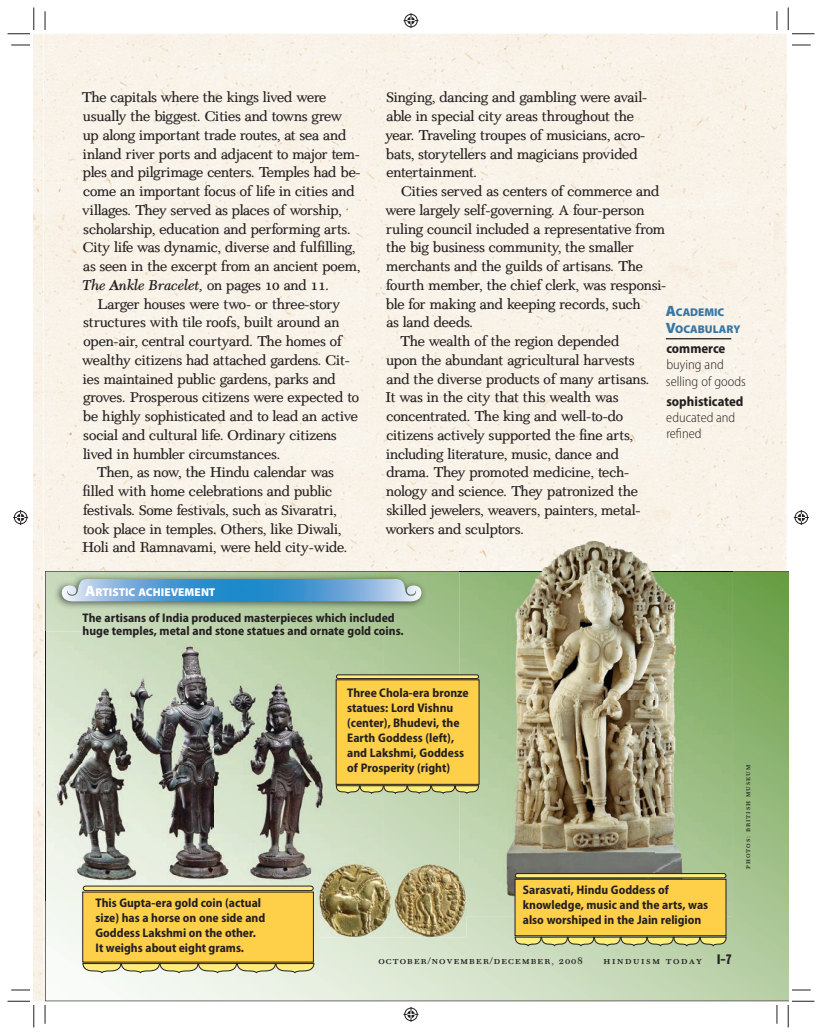
<style>
.page{position:relative;width:822px;height:1035px;background:#fff}
.page>*{position:absolute;margin:0;border:0;box-sizing:border-box;transform-origin:0 0}
.t1{font:15px/18.8px "A Quantum Leap";letter-spacing:-.015em;color:#231f20}
.t2{font:15px "A Quantum Leap";letter-spacing:.005em;color:#231f20}
.t3{font:300 semi-condensed 13.75px/16.2px "Myriad Pro";color:#231f20}
.t4{font:700 semi-condensed 13.75px "Myriad Pro";color:#231f20}
.t5{font:700 semi-condensed 12.5px/15px "Myriad Pro";color:#231f20}
.t6{font:900 11.38px "Myriad Pro";color:#fff}
.t7{font:900 11.25px/17.5px "Myriad Pro";color:#3876a1}
.t8{font:10px "A Quantum Leap Small Caps";letter-spacing:.1em;color:#231f20;scale:1.05 1}
.t9{font:10px "A Quantum Leap Small Caps";letter-spacing:.15em;color:#231f20;scale:1.05 1}
.t10{font:7.5px "A Quantum Leap Small Caps";letter-spacing:.125em;color:#231f20}
.s1{font-style:italic}
.s2{font-family:"A Quantum Leap Small Caps"}
.s3{font-size:15.12px}
.s4{font-size:15px}
.s5{font-family:"A Quantum Leap";font-weight:700;font-size:13.12px}
</style>
<div class="page">
<div style="left:34px;top:34px;width:10px;height:967px;background:#f9f2e8"></div>
<div style="left:45px;top:34px;width:741px;height:967px;background:#f9f3e8"></div>
<svg style="left:45px;top:571px;width:743px;height:430px"></svg>
<img style="left:459px;top:542px;width:272px;height:374px">
<img style="left:34px;top:631px;width:350px;height:269px">
<img style="left:319px;top:864px;width:147px;height:73px">
<img style="left:459px;top:864px;width:7px;height:52px">
<img style="left:319px;top:864px;width:65px;height:36px">
<img style="left:53px;top:573px;width:373px;height:37px">
<svg style="left:61px;top:579px;width:360px;height:22px"></svg>
<svg style="left:83px;top:886px;width:230px;height:5px"></svg>
<div style="left:83px;top:892px;width:230px;height:70px;background:#fecf48"></div>
<svg style="left:83px;top:963px;width:231px;height:10px"></svg>
<div style="left:336px;top:675px;width:142px;height:4px;border:1px solid #231f20;border-radius:2px"></div>
<div style="left:336px;top:680px;width:143px;height:104px;background:#fecf48"></div>
<svg style="left:336px;top:785px;width:142px;height:9px"></svg>
<hr style="left:515px;top:874px;width:210px;height:4px;background:#ffed7c;border-radius:2px">
<div style="left:515px;top:873px;width:210px;height:5px;border:1px solid #231f20;border-radius:2px"></div>
<div style="left:515px;top:879px;width:210px;height:57px;background:#fecf48"></div>
<div style="left:514px;top:879px;width:212px;height:57px;border:1px solid #231f20"></div>
<svg style="left:514px;top:937px;width:212px;height:10px"></svg>
<hr style="left:665px;top:338px;width:66px;height:1px;background:#231f20">
<svg style="left:11px;top:44px;width:19px;height:2px"></svg>
<svg style="left:792px;top:44px;width:18px;height:2px"></svg>
<svg style="left:11px;top:989px;width:19px;height:2px"></svg>
<svg style="left:792px;top:989px;width:18px;height:2px"></svg>
<svg style="left:44px;top:11px;width:2px;height:19px"></svg>
<svg style="left:44px;top:1005px;width:2px;height:19px"></svg>
<svg style="left:776px;top:11px;width:1px;height:19px"></svg>
<svg style="left:776px;top:1005px;width:1px;height:19px"></svg>
<svg style="left:8px;top:8px;width:27px;height:27px"></svg>
<svg style="left:8px;top:1001px;width:27px;height:27px"></svg>
<svg style="left:787px;top:8px;width:27px;height:27px"></svg>
<svg style="left:787px;top:1001px;width:27px;height:27px"></svg>
<svg style="left:403px;top:13px;width:15px;height:15px"></svg>
<svg style="left:403px;top:1007px;width:15px;height:15px"></svg>
<svg style="left:13px;top:510px;width:15px;height:15px"></svg>
<svg style="left:793px;top:510px;width:15px;height:15px"></svg>
<p class="t1" style="left:82px;top:90px;width:280px">The capitals where the kings lived were usually the biggest. Cities and towns grew<br>up along important trade routes, at sea and inland river ports and adjacent to major tem&shy;ples and pilgrimage centers. Temples had be&shy;come an important focus of life in cities and villages. They served as places of worship, scholarship, education and performing arts.<br>City life was dynamic, diverse and fulfilling, as seen in the excerpt from an ancient poem, <span class="s1">The Ankle Bracelet,</span> on pages <span class="s2">10</span> and <span class="s2">11</span>.</p>
<p class="t1" style="left:97px;top:296px;width:244px">Larger houses were two- or three-story</p>
<p class="t2" style="left:84px;top:316px;width:257px">structures with tile roofs, built around an</p>
<p class="t1" style="left:83px;top:333px;width:260px">open-air, central courtyard. The homes of</p>
<p class="t1" style="left:82px;top:352px;width:269px">wealthy citizens had attached gardens. Cit-</p>
<p class="t1" style="left:83px;top:371px;width:254px">ies maintained public gardens, parks and</p>
<p class="t1" style="left:83px;top:390px;width:277px">groves. Prosperous citizens were expected to</p>
<p class="t1" style="left:83px;top:408px;width:276px">be highly sophisticated and to lead an active</p>
<p class="t2" style="left:84px;top:429px;width:254px">social and cultural life. Ordinary citizens</p>
<p class="t1" style="left:83px;top:446px;width:199px">lived in humbler circumstances.</p>
<p class="t1" style="left:97px;top:465px;width:238px">Then, as now, the Hindu calendar was</p>
<p class="t1" style="left:83px;top:483px;width:251px">filled with home celebrations and public</p>
<p class="t1" style="left:83px;top:502px;width:255px">festivals. Some festivals, such as Sivaratri,</p>
<p class="t1" style="left:83px;top:521px;width:260px">took place in temples. Others, like Diwali,</p>
<p class="t1" style="left:82px;top:540px;width:266px">Holi and Ram na va mi, were held city-wide.</p>
<p class="t6" style="left:85px;top:588px;width:132px"><span class="s3">A</span>RTISTIC ACHIEVEMENT</p>
<p class="t1" style="left:385px;top:90px;width:263px">Singing, dancing and gambling were avail&shy;able in special city areas throughout the year. Traveling troupes of musicians, acro&shy;bats, storytellers and magicians provided entertainment.</p>
<p class="t1" style="left:401px;top:183px;width:260px">Cities served as centers of commerce and</p>
<p class="t1" style="left:385px;top:202px;width:260px">were largely self-governing. A four-person</p>
<p class="t1" style="left:386px;top:221px;width:280px">ruling council included a representative from</p>
<p class="t1" style="left:386px;top:240px;width:249px">the big business community, the smaller</p>
<p class="t1" style="left:386px;top:258px;width:258px">merchants and the guilds of artisans. The</p>
<p class="t1" style="left:386px;top:277px;width:282px">fourth member, the chief clerk, was responsi-</p>
<p class="t1" style="left:386px;top:296px;width:256px">ble for making and keeping records, such</p>
<p class="t1" style="left:386px;top:315px;width:88px">as land deeds.</p>
<p class="t1" style="left:400px;top:333px;width:221px">The wealth of the region depended</p>
<p class="t1" style="left:386px;top:352px;width:250px">upon the abundant agricultural harvests</p>
<p class="t1" style="left:386px;top:371px;width:264px">and the diverse products of many artisans.</p>
<p class="t1" style="left:385px;top:390px;width:234px">It was in the city that this wealth was</p>
<p class="t1" style="left:386px;top:408px;width:238px">concentrated. The king and well-to-do</p>
<p class="t1" style="left:386px;top:427px;width:248px">citizens actively supported the fine arts,</p>
<p class="t1" style="left:386px;top:446px;width:234px">including literature, music, dance and</p>
<p class="t1" style="left:386px;top:465px;width:244px">drama. They promoted medicine, tech-</p>
<p class="t1" style="left:386px;top:483px;width:253px">nology and science. They patronized the</p>
<p class="t1" style="left:386px;top:502px;width:255px">skilled jewelers, weavers, painters, metal-</p>
<p class="t1" style="left:385px;top:521px;width:140px">workers and sculptors.</p>
<p class="t7" style="left:665px;top:304px;width:76px"><span class="s4">A</span>CADEMIC<br><span class="s4">V</span>OCABULARY</p>
<p class="t4" style="left:666px;top:343px;width:60px">commerce</p>
<p class="t3" style="left:665px;top:358px;width:81px">buying and selling of goods</p>
<p class="t4" style="left:666px;top:396px;width:78px">sophisticated</p>
<p class="t3" style="left:666px;top:410px;width:71px">educated and refined</p>
<p class="t5" style="left:82px;top:612px;width:322px;line-height:13.8px">The artisans of India produced masterpieces which included huge temples, metal and stone statues and ornate gold coins.</p>
<p class="t5" style="left:95px;top:897px;width:171px">This Gupta-era gold coin (actual size) has a horse on one side and<br>Goddess Lakshmi on the other.<br>It weighs about eight grams.</p>
<p class="t5" style="left:347px;top:687px;width:123px">Three Chola-era bronze statues: Lord Vishnu (center), Bhu devi, the<br>Earth Goddess (left), and Lakshmi, Goddess of Prosperity (right)</p>
<p class="t5" style="left:522px;top:883px;width:187px">Sarasvati, Hindu Goddess of knowledge, music and the arts, was also worshiped in the Jain religion</p>
<p class="t8" style="left:378px;top:954px;width:196px">october/november/december, 2008</p>
<p class="t9" style="left:603px;top:954px;width:123px">hinduism today <span class="s5">I-7</span></p>
<p class="t10" style="left:742px;top:869px;width:106px;rotate:-90deg">photos: british museum</p>
</div>
